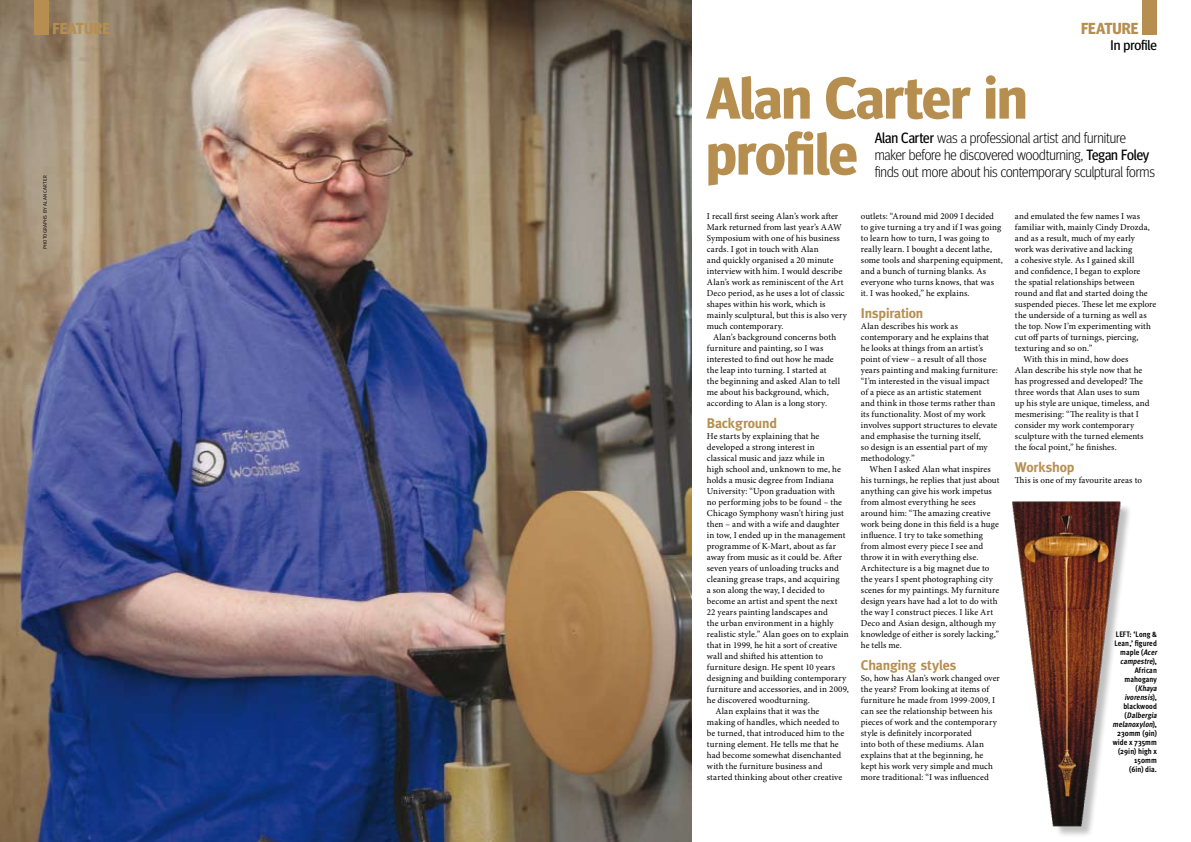
<style>
.page{position:relative;width:1191px;height:842px;background:#fff}
.page>*{position:absolute;margin:0;border:0;box-sizing:border-box;transform-origin:0 0}
.t1{font:700 59px/56px "Meta Headline";letter-spacing:-.01em;color:#b68f50}
.t2{font:700 16px "Meta Headline";color:#b68f50}
.t3{font:300 14.9px/17px "Meta Headline";letter-spacing:-.01em;color:#000;scale:.94 1}
.t4{font:700 14px "Meta";letter-spacing:-.01em;color:#b68f50}
.t5{font:14px "Meta Headline";letter-spacing:-.01em;color:#000}
.t6{font:9px/11px "Minion Pro";letter-spacing:.01em;color:#000}
.t7{font:700 8px/9px "Meta Cond";letter-spacing:.005em;color:#000;text-align:right}
.t8{font:5px "Meta";letter-spacing:.025em;color:#000}
.s1{font-weight:400}
.s2{font-style:italic}
</style>
<div class="page">
<div style="left:1142px;top:0;width:15px;height:34px;background:#b68f50"></div>
<img style="left:0;top:0;width:691px;height:842px">
<img style="left:1012px;top:501px;width:117px;height:334px">
<div style="left:34px;top:0;width:14px;height:34px;background:#b68f50"></div>
<h2 class="t2" style="left:53px;top:19px;width:59px">FEATURE</h2>
<p class="t8" style="left:42px;top:249px;width:75px;rotate:-90deg">PHOTOGRAPHS BY ALAN CARTER</p>
<h2 class="t2" style="left:1081px;top:19px;width:59px">FEATURE</h2>
<h3 class="t5" style="left:1110px;top:37px;width:48px">In profile</h3>
<h1 class="t1" style="left:706px;top:69px;width:322px">Alan Carter in profile</h1>
<h3 class="t3" style="left:874px;top:129px;width:300px"><span class="s1">Alan Carter</span> was a professional artist and furniture maker before he discovered woodturning, <span class="s1">Tegan Foley </span>finds out more about his contemporary sculptural forms</h3>
<p class="t6" style="left:707px;top:211px;width:142px">I recall first seeing Alan’s work after Mark returned from last year’s AAW Symposium with one of his business cards. I got in touch with Alan<br>and quickly organised a 20 minute interview with him. I would describe Alan’s work as reminiscent of the Art Deco period, as he uses a lot of classic shapes within his work, which is mainly sculptural, but this is also very much contemporary.</p>
<p class="t6" style="left:707px;top:332px;width:135px;text-indent:6px">Alan’s background concerns both furniture and painting, so I was interested to find out how he made the leap into turning. I started at the beginning and asked Alan to tell me about his background, which, according to Alan is a long story.</p>
<h3 class="t4" style="left:707px;top:415px;width:72px">Background</h3>
<p class="t6" style="left:707px;top:431px;width:114px">He starts by explaining that he</p>
<p class="t6" style="left:707px;top:442px;width:109px">developed a strong interest in</p>
<p class="t6" style="left:707px;top:453px;width:119px">classical music and jazz while in</p>
<p class="t6" style="left:707px;top:464px;width:135px">high school and, unknown to me, he</p>
<p class="t6" style="left:707px;top:475px;width:128px">holds a music degree from Indiana</p>
<p class="t6" style="left:707px;top:486px;width:130px">University: “Upon graduation with</p>
<p class="t6" style="left:707px;top:497px;width:137px">no performing jobs to be found – the</p>
<p class="t6" style="left:707px;top:508px;width:138px">Chicago Symphony wasn’t hiring just</p>
<p class="t6" style="left:707px;top:519px;width:134px">then – and with a wife and daughter</p>
<p class="t6" style="left:707px;top:530px;width:140px">in tow, I ended up in the management</p>
<p class="t6" style="left:707px;top:541px;width:131px">programme of K-Mart, about as far</p>
<p class="t6" style="left:707px;top:552px;width:137px">away from music as it could be. After</p>
<p class="t6" style="left:707px;top:563px;width:133px">seven years of unloading trucks and</p>
<p class="t6" style="left:707px;top:574px;width:134px">cleaning grease traps, and acquiring</p>
<p class="t6" style="left:707px;top:585px;width:119px">a son along the way, I decided to</p>
<p class="t6" style="left:707px;top:596px;width:132px">become an artist and spent the next</p>
<p class="t6" style="left:707px;top:607px;width:122px">22 years painting landscapes and</p>
<p class="t6" style="left:707px;top:618px;width:128px">the urban environment in a highly</p>
<p class="t6" style="left:707px;top:629px;width:143px">realistic style.” Alan goes on to explain</p>
<p class="t6" style="left:707px;top:640px;width:132px">that in 1999, he hit a sort of creative</p>
<p class="t6" style="left:707px;top:651px;width:118px">wall and shifted his attention to</p>
<p class="t6" style="left:707px;top:662px;width:130px">furniture design. He spent 10 years</p>
<p class="t6" style="left:707px;top:673px;width:141px">designing and building contemporary</p>
<p class="t6" style="left:707px;top:684px;width:143px">furniture and accessories, and in 2009,</p>
<p class="t6" style="left:707px;top:695px;width:104px">he discovered woodturning.</p>
<p class="t6" style="left:715px;top:706px;width:106px">Alan explains that it was the</p>
<p class="t6" style="left:707px;top:717px;width:134px">making of handles, which needed to</p>
<p class="t6" style="left:707px;top:728px;width:139px">be turned, that introduced him to the</p>
<p class="t6" style="left:707px;top:739px;width:133px">turning element. He tells me that he</p>
<p class="t6" style="left:707px;top:750px;width:136px">had become somewhat disenchanted</p>
<p class="t6" style="left:707px;top:761px;width:117px">with the furniture business and</p>
<p class="t6" style="left:707px;top:772px;width:137px">started thinking about other creative</p>
<p class="t6" style="left:861px;top:211px;width:143px">outlets: “Around mid 2009 I decided to give turning a try and if I was going to learn how to turn, I was going to really learn. I bought a decent lathe, some tools and sharpening equipment, and a bunch of turning blanks. As everyone who turns knows, that was it. I was hooked,” he explains.</p>
<h3 class="t4" style="left:861px;top:305px;width:64px">Inspiration</h3>
<p class="t6" style="left:861px;top:321px;width:138px">Alan describes his work as contemporary and he explains that he looks at things from an artist’s point of view – a result of all those years painting and making furniture: “I’m interested in the visual impact of a piece as an artistic statement<br>and think in those terms rather than its functionality. Most of my work involves support structures to elevate and emphasise the turning itself,<br>so design is an essential part of my methodology.”</p>
<p class="t6" style="left:861px;top:464px;width:140px;text-indent:9px">When I asked Alan what inspires his turnings, he replies that just about anything can give his work impetus from almost everything he sees around him: “The amazing creative work being done in this field is a huge influence. I try to take something from almost every piece I see and throw it in with everything else.<br>Architecture is a big magnet due to the years I spent photographing city scenes for my paintings. My furniture design years have had a lot to do with the way I construct pieces. I like Art Deco and Asian design, although my knowledge of either is sorely lacking,” he tells me.</p>
<h3 class="t4" style="left:861px;top:657px;width:97px">Changing styles</h3>
<p class="t6" style="left:861px;top:673px;width:140px">So, how has Alan’s work changed over the years? From looking at items of furniture he made from 1999-2009, I can see the relationship between his pieces of work and the contemporary style is definitely incorporated<br>into both of these mediums. Alan explains that at the beginning, he kept his work very simple and much more traditional: “I was influenced</p>
<p class="t6" style="left:1015px;top:211px;width:127px">and emulated the few names I was</p>
<p class="t6" style="left:1015px;top:222px;width:136px">familiar with, mainly Cindy Drozda,</p>
<p class="t6" style="left:1015px;top:233px;width:121px">and as a result, much of my early</p>
<p class="t6" style="left:1015px;top:244px;width:119px">work was derivative and lacking</p>
<p class="t6" style="left:1015px;top:255px;width:121px">a cohesive style. As I gained skill</p>
<p class="t6" style="left:1015px;top:266px;width:127px">and confidence, I began to explore</p>
<p class="t6" style="left:1015px;top:277px;width:121px">the spatial relationships between</p>
<p class="t6" style="left:1015px;top:288px;width:134px">round and flat and started doing the</p>
<p class="t6" style="left:1015px;top:299px;width:143px">suspended pieces. These let me explore</p>
<p class="t6" style="left:1015px;top:310px;width:133px">the underside of a turning as well as</p>
<p class="t6" style="left:1015px;top:321px;width:138px">the top. Now I’m experimenting with</p>
<p class="t6" style="left:1015px;top:332px;width:125px">cut off parts of turnings, piercing,</p>
<p class="t6" style="left:1015px;top:343px;width:79px">texturing and so on.”</p>
<p class="t6" style="left:1023px;top:354px;width:106px">With this in mind, how does</p>
<p class="t6" style="left:1015px;top:365px;width:129px">Alan describe his style now that he</p>
<p class="t6" style="left:1015px;top:376px;width:130px">has progressed and developed? The</p>
<p class="t6" style="left:1015px;top:387px;width:126px">three words that Alan uses to sum</p>
<p class="t6" style="left:1015px;top:398px;width:136px">up his style are unique, timeless, and</p>
<p class="t6" style="left:1015px;top:409px;width:125px">mesmerising: “The reality is that I</p>
<p class="t6" style="left:1015px;top:420px;width:121px">consider my work contemporary</p>
<p class="t6" style="left:1015px;top:431px;width:130px">sculpture with the turned elements</p>
<p class="t6" style="left:1015px;top:442px;width:103px">the focal point,” he finishes.</p>
<h3 class="t4" style="left:1015px;top:459px;width:61px">Workshop</h3>
<p class="t6" style="left:1015px;top:475px;width:129px">This is one of my favourite areas to</p>
<p class="t7" style="left:1112px;top:630px;width:48px">LEFT: ‘Long &amp;<br>Lean,’ figured maple (<span class="s2">Acer campestre</span>) ,<br>African mahogany<br>( <span class="s2">Khaya ivorensis</span>) , blackwood<br>( <span class="s2">Dalbergia melanoxylon</span>) ,<br>230mm (9in) wide x 735mm (29in) high x<br>150mm<br>(6in) dia.</p>
</div>
